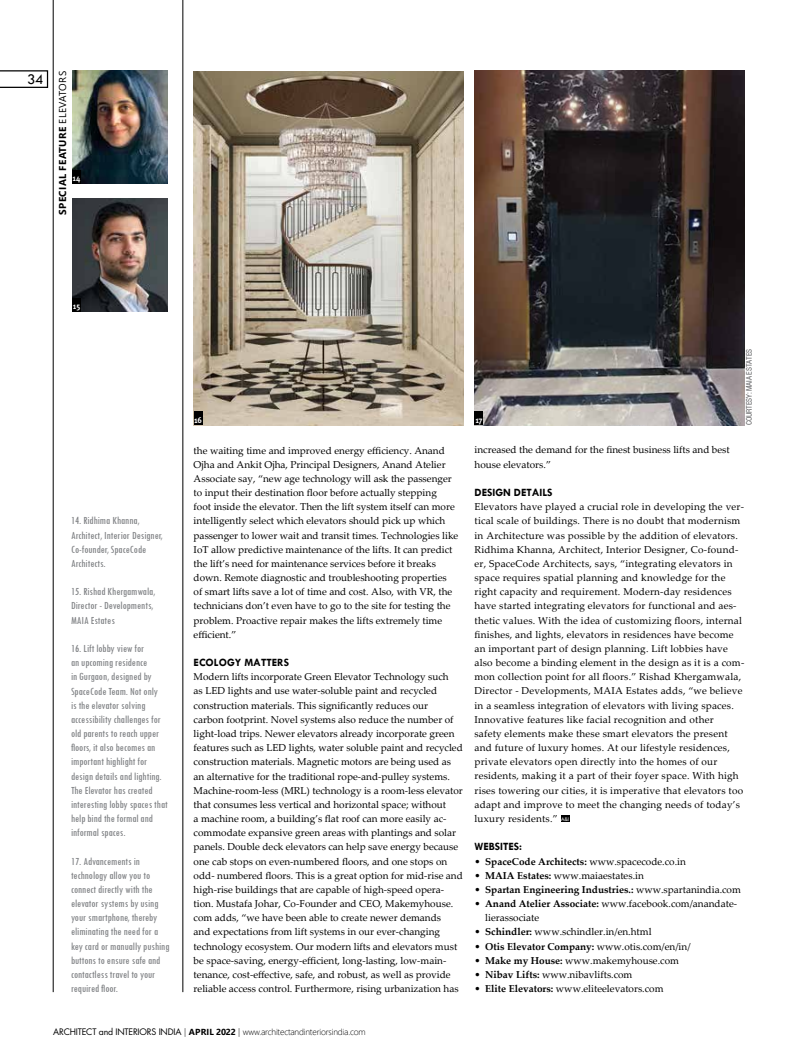
<style>
.page{position:relative;width:798px;height:1063px;background:#fff}
.page>*{position:absolute;margin:0;border:0;box-sizing:border-box;transform-origin:0 0}
.t1{font:15px "Tw Cen";color:#000}
.t2{font:condensed 11.25px/14.1px "Tw Cen";color:#808285}
.t3{font:700 11.25px "Tw Cen";color:#000}
.t4{font:10px/14.1px "Palatino Linotype";color:#000}
.t5{font:10px/14.1px "Palatino Linotype";letter-spacing:.02em;color:#000}
.t6{font:700 10px "Palatino Linotype";color:#000}
.t7{font:700 10px "Segoe UI";letter-spacing:.035em;color:#000}
.t8{font:300 8.75px "Segoe UI";letter-spacing:-.02em;color:#000}
.t9{font:700 8.75px "Meta Cond";letter-spacing:-.02em;color:#fff}
.t10{font:condensed 7.38px "Swiss 721 BT";letter-spacing:-.025em;color:#58595b}
.s1{font-weight:400}
.s2{font-family:"Futura";font-size:4.88px;color:#fff}
.s3{font-weight:700}
.s4{font-family:"Futura";font-weight:400}
.s5{font-family:"Futura"}
</style>
<div class="page">
<hr style="left:182px;top:0;width:1px;height:992px;background:#000">
<hr style="left:53px;top:0;width:1px;height:992px;background:#000">
<svg style="left:0;top:70px;width:48px;height:18px"></svg>
<div style="left:560px;top:816px;width:9px;height:6px;background:#000"></div>
<img style="left:72px;top:198px;width:95px;height:114px">
<img style="left:193px;top:71px;width:270px;height:354px">
<img style="left:474px;top:71px;width:270px;height:354px">
<div style="left:193px;top:412px;width:9px;height:13px;background:#000"></div>
<div style="left:72px;top:298px;width:9px;height:14px;background:#000"></div>
<div style="left:474px;top:412px;width:9px;height:13px;background:#000"></div>
<img style="left:72px;top:70px;width:95px;height:114px">
<div style="left:72px;top:170px;width:9px;height:14px;background:#000"></div>
<h1 class="t1" style="left:27px;top:71px;width:18px">34</h1>
<p class="t7" style="left:53px;top:215px;width:145px;rotate:-90deg">SPECIAL FEATURE <span class="s1">ELEVATORS</span></p>
<p class="t9" style="left:72px;top:173px;width:9px">14</p>
<p class="t9" style="left:73px;top:301px;width:9px">15</p>
<p class="t2" style="left:71px;top:514px;width:93px">14. Ridhima Khanna,<br>Architect, Interior Designer,<br>Co-founder, SpaceCode<br>Architects.</p>
<p class="t2" style="left:71px;top:584px;width:86px">15. Rishad Khergamwala,<br>Director - Developments,<br>MAIA Estates</p>
<p class="t2" style="left:71px;top:641px;width:98px">16. Lift lobby view for<br>an upcoming residence<br>in Gurgaon, designed by<br>SpaceCode Team. Not only<br>is the elevator solving accessibility challenges for old parents to reach upper floors, it also becomes an important highlight for design details and lighting.<br>The Elevator has created interesting lobby spaces that help bind the formal and informal spaces.</p>
<p class="t2" style="left:71px;top:854px;width:100px">17. Advancements in technology allow you to connect directly with the elevator systems by using your smartphone, thereby eliminating the need for a key card or manually pushing buttons to ensure safe and contactless travel to your required floor.</p>
<p class="t9" style="left:194px;top:414px;width:10px">16</p>
<p class="t4" style="left:193px;top:443px;width:266px">the waiting time and improved energy efficiency. Anand Ojha and Ankit Ojha, Principal Designers, Anand Atelier Associate say, “new age technology will ask the passenger to input their destination floor before actually stepping<br>foot inside the elevator. Then the lift system itself can more intelligently select which elevators should pick up which passenger to lower wait and transit times. Technologies like IoT allow predictive maintenance of the lifts. It can predict the lift’s need for maintenance services before it breaks down. Remote diagnostic and troubleshooting properties<br>of smart lifts save a lot of time and cost. Also, with VR, the technicians don’t even have to go to the site for testing the problem. Proactive repair makes the lifts extremely time efficient.”</p>
<p class="t3" style="left:193px;top:656px;width:97px">ECOLOGY MATTERS</p>
<p class="t4" style="left:193px;top:669px;width:271px">Modern lifts incorporate Green Elevator Technology such<br>as LED lights and use water-soluble paint and recycled construction materials. This significantly reduces our<br>carbon footprint. Novel systems also reduce the number of light-load trips. Newer elevators already incorporate green features such as LED lights, water soluble paint and recycled construction materials. Magnetic motors are being used as an alternative for the traditional rope-and-pulley systems.<br>Machine-room-less (MRL) technology is a room-less elevator that consumes less vertical and horizontal space; without<br>a machine room, a building’s flat roof can more easily ac&shy;commodate expansive green areas with plantings and solar panels. Double deck elevators can help save energy because one cab stops on even-numbered floors, and one stops on odd- numbered floors. This is a great option for mid-rise and high-rise buildings that are capable of high-speed opera&shy;tion. Mustafa Johar, Co-Founder and CEO, Makemyhouse. com adds, “we have been able to create newer demands<br>and expectations from lift systems in our ever-changing technology ecosystem. Our modern lifts and elevators must be space-saving, energy-efficient, long-lasting, low-main&shy;tenance, cost-effective, safe, and robust, as well as provide reliable access control. Furthermore, rising urbanization has</p>
<p class="t9" style="left:475px;top:414px;width:9px">17</p>
<p class="t10" style="left:744px;top:425px;width:78px;rotate:-90deg">COURTESY: MAIA ESTATES</p>
<p class="t4" style="left:474px;top:443px;width:257px">increased the demand for the finest business lifts and best house elevators.”</p>
<p class="t3" style="left:474px;top:486px;width:80px">DESIGN DETAILS</p>
<p class="t5" style="left:474px;top:499px;width:271px">Elevators have played a crucial role in developing the ver&shy;tical scale of buildings. There is no doubt that modernism in Architecture was possible by the addition of elevators.<br>Ridhima Khanna, Architect, Interior Designer, Co-found&shy;er, SpaceCode Architects, says, “integrating elevators in space requires spatial planning and knowledge for the right capacity and requirement. Modern-day residences have started integrating elevators for functional and aes&shy;thetic values. With the idea of customizing floors, internal finishes, and lights, elevators in residences have become an important part of design planning. Lift lobbies have also become a binding element in the design as it is a com&shy;mon collection point for all floors.” Rishad Khergamwala, Director - Developments, MAIA Estates adds, “we believe in a seamless integration of elevators with living spaces.<br>Innovative features like facial recognition and other<br>safety elements make these smart elevators the present and future of luxury homes. At our lifestyle residences, private elevators open directly into the homes of our residents, making it a part of their foyer space. With high rises towering our cities, it is imperative that elevators too adapt and improve to meet the changing needs of today’s luxury residents.” <span class="s2">A&amp;I</span></p>
<p class="t3" style="left:474px;top:840px;width:49px">WEBSITES:</p>
<p class="t4" style="left:474px;top:854px;width:213px">• <span class="s3">SpaceCode Architects:</span> www.spacecode.co.in</p>
<p class="t4" style="left:474px;top:868px;width:171px">• <span class="s3">MAIA Estates:</span> www.maiaestates.in</p>
<p class="t6" style="left:474px;top:882px;width:268px"><span class="s1">•</span> Spartan Engineering Industries.: <span class="s1">www.spartanindia.com</span></p>
<p class="t4" style="left:485px;top:896px;width:253px;text-indent:-11px">• <span class="s3">Anand Atelier Associate:</span> www.facebook.com/anandate&shy;lierassociate</p>
<p class="t4" style="left:474px;top:925px;width:178px">• <span class="s3">Schindler:</span> www.schindler.in/en.html</p>
<p class="t4" style="left:474px;top:939px;width:217px">• <span class="s3">Otis Elevator Company:</span> www.otis.com/en/in/</p>
<p class="t4" style="left:474px;top:953px;width:206px">• <span class="s3">Make my House:</span> www.makemyhouse.com</p>
<p class="t4" style="left:474px;top:967px;width:159px">• <span class="s3">Nibav Lifts:</span> www.nibavlifts.com</p>
<p class="t4" style="left:474px;top:981px;width:190px">• <span class="s3">Elite Elevators:</span> www.eliteelevators.com</p>
<p class="t8" style="left:53px;top:1023px;width:314px"><span class="s4">ARCHITECT and INTERIORS INDIA</span> <span class="s5">|</span> <span class="s3">APRIL 2022</span> <span class="s5">|</span> www.architectandinteriorsindia.com</p>
</div>
